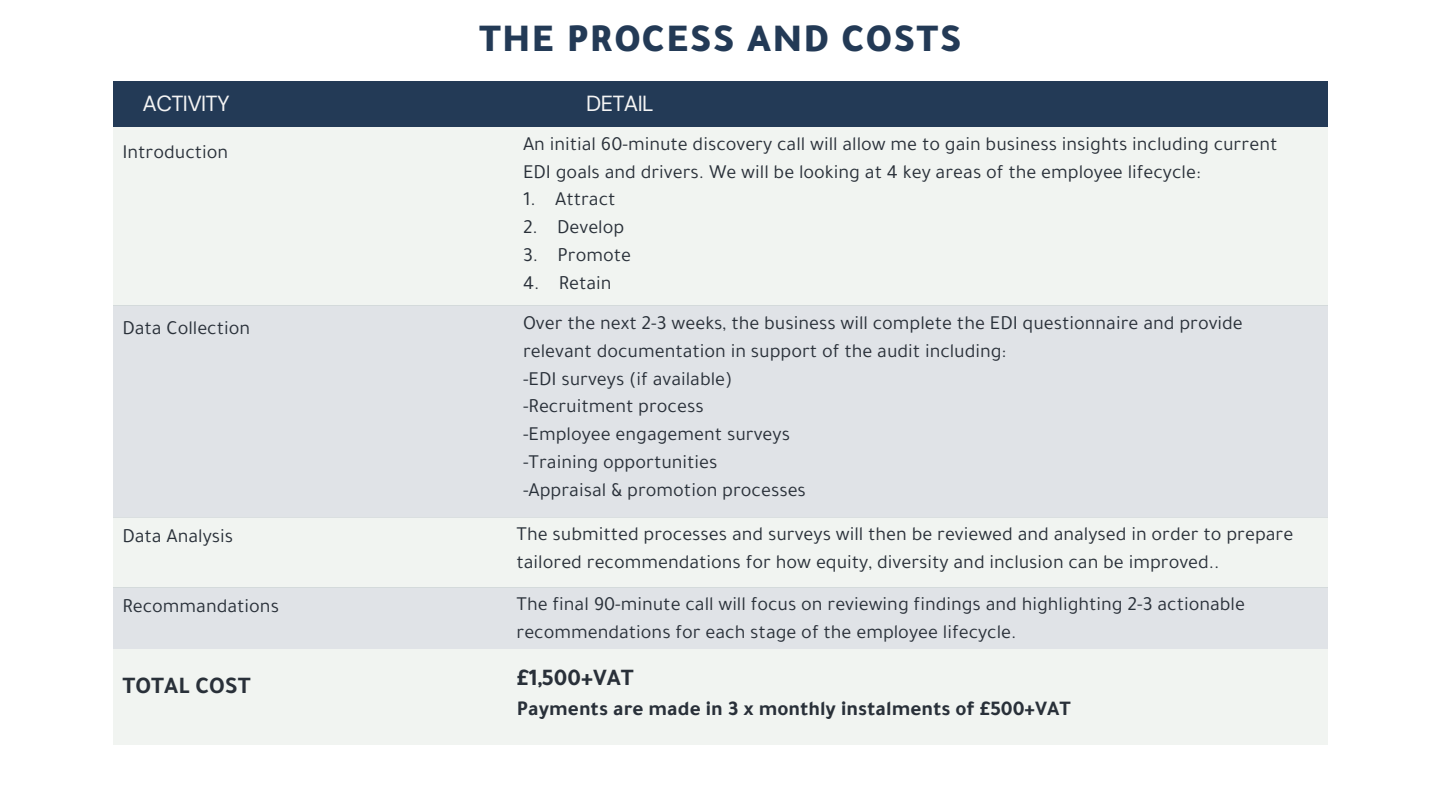
<style>
.page{position:relative;width:1440px;height:810px;background:#fff}
.page>*{position:absolute;margin:0;border:0;box-sizing:border-box;transform-origin:0 0}
.t1{font:900 40px "Tajawal";letter-spacing:.03em;color:#233a56}
.t2{font:700 24.1px "Tajawal";color:#293039}
.t3{font:21.8px "DM Sans";letter-spacing:-.03em;color:#f4f4f4}
.t4{font:700 21.1px "Tajawal";color:#293039}
.t5{font:20.1px/27.8px "Tajawal";color:#293039}
</style>
<div class="page">
<div style="left:113px;top:81px;width:1214px;height:46px;background:#233a56"></div>
<div style="left:113px;top:127px;width:1214px;height:178px;background:#f1f4f1"></div>
<div style="left:113px;top:305px;width:1214px;height:212px;background:#e0e3e7"></div>
<div style="left:113px;top:517px;width:1214px;height:71px;background:#f1f4f1"></div>
<div style="left:113px;top:588px;width:1214px;height:61px;background:#e0e3e7"></div>
<div style="left:113px;top:649px;width:1214px;height:96px;background:#f1f4f1"></div>
<p class="t1" style="left:479px;top:26px;width:484px">THE PROCESS AND COSTS</p>
<p class="t3" style="left:143px;top:89px;width:89px">ACTIVITY</p>
<p class="t3" style="left:586px;top:89px;width:69px">DETAIL</p>
<p class="t5" style="left:122px;top:141px;width:107px">Introduction</p>
<p class="t5" style="left:523px;top:133px;width:756px">An initial 60-minute discovery call will allow me to gain business insights including current<br>EDI goals and drivers. We will be looking at 4 key areas of the employee lifecycle:</p>
<p class="t5" style="left:523px;top:189px;width:94px">1. Attract</p>
<p class="t5" style="left:523px;top:216px;width:103px">2. Develop</p>
<p class="t5" style="left:523px;top:244px;width:110px">3. Promote</p>
<p class="t5" style="left:523px;top:272px;width:90px">4. Retain</p>
<p class="t5" style="left:122px;top:317px;width:129px">Data Collection</p>
<h1 class="t5" style="left:523px;top:312px;width:721px">Over the next 2-3 weeks, the business will complete the EDI questionnaire and provide relevant documentation in support of the audit including:</h1>
<h3 class="t5" style="left:523px;top:368px;width:211px">-EDI surveys (if available)</h3>
<h3 class="t5" style="left:523px;top:396px;width:182px">-Recruitment process</h3>
<p class="t5" style="left:523px;top:423px;width:269px">-Employee engagement surveys</p>
<p class="t5" style="left:523px;top:451px;width:196px">-Training opportunities</p>
<p class="t5" style="left:523px;top:479px;width:284px">-Appraisal &amp; promotion processes</p>
<p class="t5" style="left:122px;top:525px;width:112px">Data Analysis</p>
<p class="t5" style="left:517px;top:523px;width:778px">The submitted processes and surveys will then be reviewed and analysed in order to prepare tailored recommendations for how equity, diversity and inclusion can be improved..</p>
<p class="t5" style="left:122px;top:595px;width:158px">Recommandations</p>
<p class="t5" style="left:517px;top:594px;width:730px">The final 90-minute call will focus on reviewing findings and highlighting 2-3 actionable recommendations for each stage of the employee lifecycle.</p>
<h2 class="t2" style="left:122px;top:677px;width:130px">TOTAL COST</h2>
<h4 class="t2" style="left:517px;top:670px;width:119px">£1,500+VAT</h4>
<h4 class="t4" style="left:517px;top:702px;width:556px">Payments are made in 3 x monthly instalments of £500+VAT</h4>
</div>
